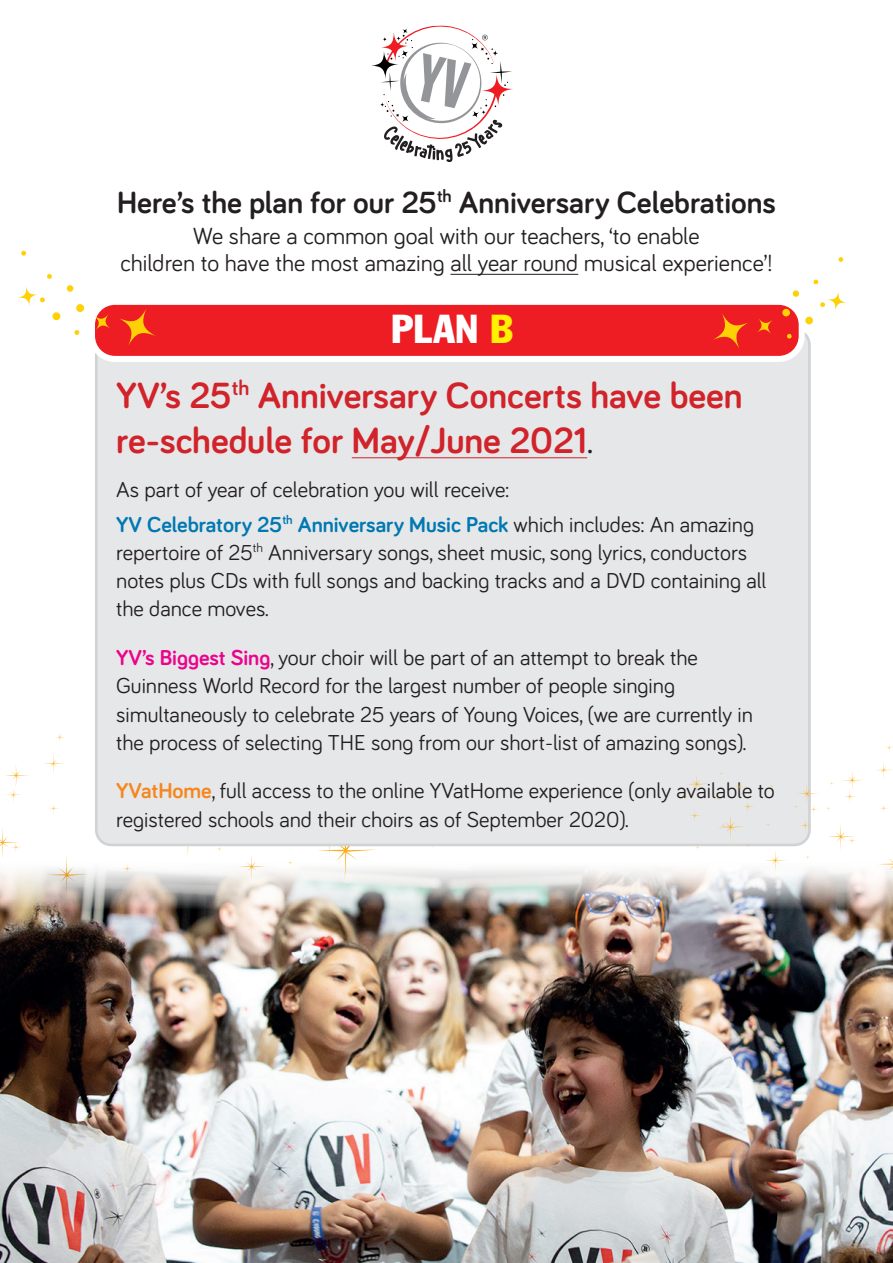
<style>
.page{position:relative;width:893px;height:1263px;background:#fff}
.page>*{position:absolute;margin:0;border:0;box-sizing:border-box;transform-origin:0 0}
.t1{font:condensed 39.75px "Franklin Gothic BT";color:#fff}
.t2{font:700 37.5px/45px "Bariol";color:#d1232a}
.t3{font:700 31.5px "Bariol";color:#231f20}
.t4{font:24px/27px "Bariol";color:#231f20;text-align:center}
.t5{font:22.2px/28.3px "Bariol";color:#231f20}
.s1{color:#fff101}
.s2{font-weight:400;color:#231f20}
.s3{font-weight:700;color:#0078b2}
.s4{font-weight:700;color:#ed028c}
.s5{font-weight:700;color:#f5871f}
</style>
<div class="page">
<svg style="left:44px;top:754px;width:20px;height:19px"></svg>
<svg style="left:49px;top:804px;width:10px;height:9px"></svg>
<svg style="left:55px;top:733px;width:10px;height:9px"></svg>
<svg style="left:0;top:828px;width:21px;height:30px"></svg>
<svg style="left:5px;top:764px;width:24px;height:38px"></svg>
<svg style="left:311px;top:846px;width:217px;height:13px"></svg>
<svg style="left:160px;top:846px;width:106px;height:13px"></svg>
<div style="left:96px;top:330px;width:713px;height:515px;background:#e6e7e9;border-radius:15px"></div>
<hr style="left:450px;top:274px;width:128px;height:1px;background:#231f20">
<div style="left:92px;top:302px;width:710px;height:57px;background:#ee1d23;border-radius:23px"></div>
<div style="left:89px;top:299px;width:716px;height:63px;border:6px solid #fff;border-radius:23px"></div>
<svg style="left:371px;top:51px;width:27px;height:28px"></svg>
<svg style="left:380px;top:25px;width:132px;height:137px"></svg>
<svg style="left:21px;top:250px;width:5px;height:6px"></svg>
<svg style="left:18px;top:286px;width:20px;height:20px"></svg>
<svg style="left:76px;top:304px;width:8px;height:8px"></svg>
<svg style="left:52px;top:312px;width:9px;height:9px"></svg>
<svg style="left:66px;top:285px;width:8px;height:7px"></svg>
<svg style="left:74px;top:330px;width:6px;height:5px"></svg>
<svg style="left:40px;top:297px;width:5px;height:6px"></svg>
<svg style="left:47px;top:274px;width:5px;height:5px"></svg>
<svg style="left:119px;top:309px;width:37px;height:36px"></svg>
<svg style="left:94px;top:314px;width:16px;height:16px"></svg>
<svg style="left:838px;top:257px;width:5px;height:5px"></svg>
<svg style="left:827px;top:291px;width:20px;height:20px"></svg>
<svg style="left:782px;top:308px;width:8px;height:9px"></svg>
<svg style="left:805px;top:316px;width:8px;height:9px"></svg>
<svg style="left:792px;top:290px;width:7px;height:7px"></svg>
<svg style="left:787px;top:334px;width:5px;height:5px"></svg>
<svg style="left:820px;top:302px;width:5px;height:5px"></svg>
<svg style="left:813px;top:279px;width:5px;height:6px"></svg>
<svg style="left:713px;top:313px;width:35px;height:36px"></svg>
<svg style="left:757px;top:319px;width:15px;height:15px"></svg>
<hr style="left:352px;top:457px;width:235px;height:1px;background:#d1232a">
<img style="left:0;top:859px;width:893px;height:404px">
<svg style="left:689px;top:810px;width:12px;height:11px"></svg>
<svg style="left:684px;top:774px;width:24px;height:25px"></svg>
<svg style="left:694px;top:844px;width:7px;height:5px"></svg>
<svg style="left:876px;top:763px;width:16px;height:15px"></svg>
<svg style="left:878px;top:858px;width:15px;height:12px"></svg>
<svg style="left:880px;top:804px;width:8px;height:8px"></svg>
<svg style="left:885px;top:744px;width:8px;height:8px"></svg>
<svg style="left:828px;top:825px;width:28px;height:25px"></svg>
<svg style="left:764px;top:851px;width:23px;height:21px"></svg>
<svg style="left:843px;top:771px;width:20px;height:31px"></svg>
<svg style="left:794px;top:783px;width:24px;height:49px"></svg>
<svg style="left:805px;top:855px;width:6px;height:5px"></svg>
<svg style="left:715px;top:772px;width:40px;height:76px"></svg>
<p class="t3" style="left:117px;top:180px;width:660px">Here’s the plan for our 25<sup>th</sup> Anniversary Celebrations</p>
<p class="t4" style="left:120px;top:221px;width:654px">We share a common goal with our teachers, ‘to enable<br>children to have the most amazing all year round musical experience’!</p>
<p class="t1" style="left:391px;top:302px;width:124px">PLAN <span class="s1">B</span></p>
<p class="t2" style="left:116px;top:371px;width:628px">YV’s 25<sup>th</sup> Anniversary Concerts have been re-schedule for May/June 2021<span class="s2">.</span></p>
<p class="t5" style="left:116px;top:474px;width:394px">As part of year of celebration you will receive:</p>
<p class="t5" style="left:116px;top:509px;width:652px"><span class="s3">YV Celebratory 25</span><sup>th</sup> <span class="s3">Anniversary Music Pack</span> which includes: An amazing repertoire of 25<sup>th</sup> Anniversary songs, sheet music, song lyrics, conductors notes plus CDs with full songs and backing tracks and a DVD containing all the dance moves.</p>
<p class="t5" style="left:116px;top:642px;width:638px"><span class="s4">YV’s Biggest Sing</span>, your choir will be part of an attempt to break the Guinness World Record for the largest number of people singing simultaneously to celebrate 25 years of Young Voices, (we are currently in the process of selecting THE song from our short-list of amazing songs).</p>
<p class="t5" style="left:116px;top:776px;width:660px"><span class="s5">YVatHome</span>, full access to the online YVatHome experience (only available to registered schools and their choirs as of September 2020).</p>
</div>
